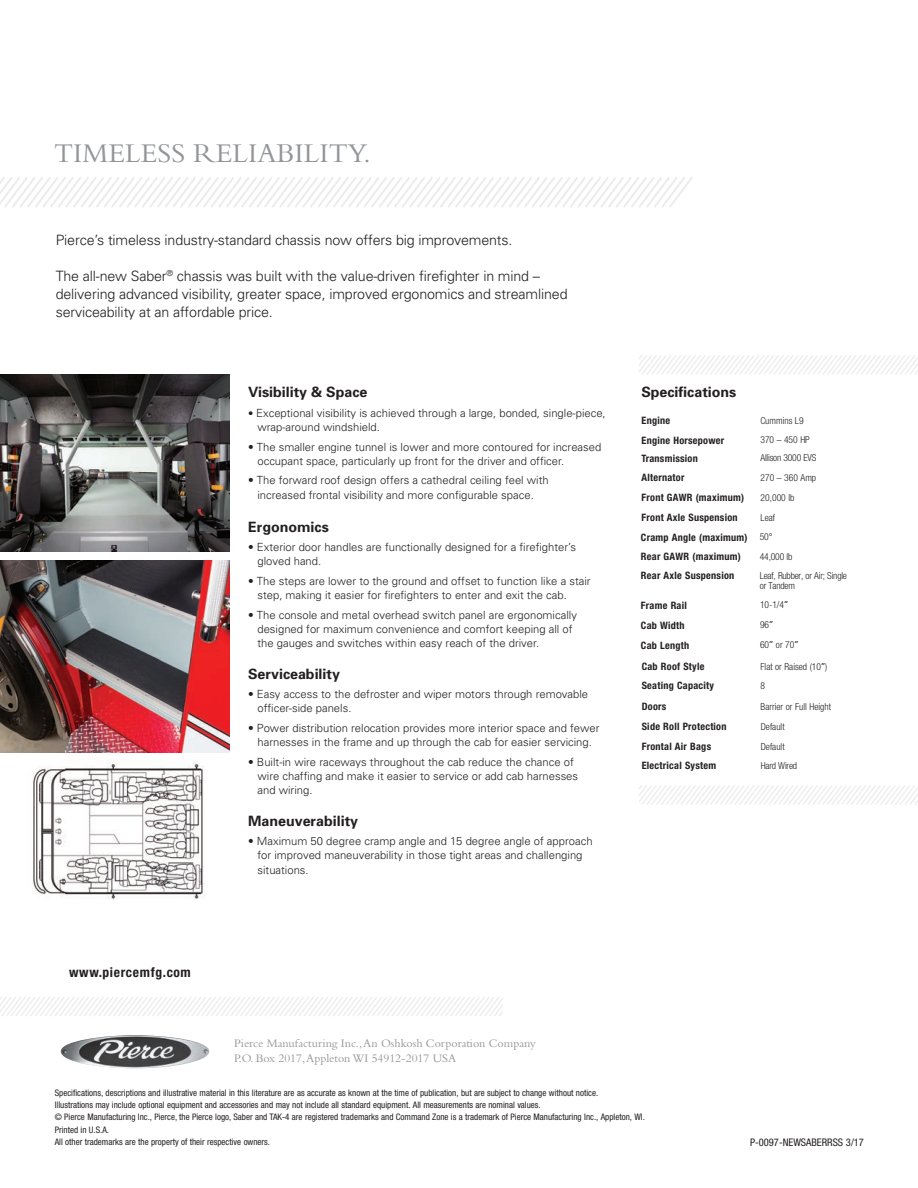
<style>
.page{position:relative;width:918px;height:1188px;background:#fff}
.page>*{position:absolute;margin:0;border:0;box-sizing:border-box;transform-origin:0 0}
.t1{font:28.2px "Bembo";color:#939598}
.t2{font:300 14.25px "Univers";letter-spacing:-.01em;color:#231f20}
.t3{font:700 14.25px "Univers";color:#231f20}
.t4{font:700 condensed 13.5px "Helvetica Neue";letter-spacing:.05em;color:#231f20}
.t5{font:12px "Bembo";color:#939598}
.t6{font:300 11.25px "Univers";color:#231f20}
.Head{font:condensed 10.5px "Helvetica Neue";color:#231f20}
.body_copy{font:700 condensed 10.2px "Helvetica Neue";letter-spacing:.025em;color:#231f20}
.body_copy-2{font:300 condensed 9.6px "Helvetica Neue";color:#231f20}
.body_copy-3{font:300 condensed 9.6px/10.2px "Helvetica Neue";letter-spacing:-.02em;color:#231f20}
.t7{font:condensed 9px/12px "Helvetica Neue";color:#231f20}
.s1{font-size:10.5px}
.s2{font-family:"Univers";font-weight:400}
</style>
<div class="page">
<img style="left:32px;top:763px;width:173px;height:136px">
<svg style="left:0;top:997px;width:503px;height:19px"></svg>
<svg style="left:639px;top:355px;width:279px;height:20px"></svg>
<svg style="left:639px;top:785px;width:279px;height:20px"></svg>
<img style="left:0;top:375px;width:230px;height:176px">
<img style="left:0;top:561px;width:230px;height:192px">
<img style="left:61px;top:1035px;width:148px;height:33px">
<svg style="left:0;top:177px;width:693px;height:30px"></svg>
<p class="t1" style="left:54px;top:137px;width:318px">TIMELESS RELIABILITY.</p>
<p class="t2" style="left:56px;top:231px;width:458px">Pierce’s timeless industry-standard chassis now offers big improvements.</p>
<p class="t2" style="left:56px;top:267px;width:486px">The all-new Saber<sup>®</sup> chassis was built with the value-driven firefighter in mind –</p>
<p class="t2" style="left:56px;top:285px;width:513px">delivering advanced visibility, greater space, improved ergonomics and streamlined</p>
<p class="t2" style="left:56px;top:303px;width:219px">serviceability at an affordable price.</p>
<p class="t3" style="left:248px;top:383px;width:121px">Visibility &amp; Space</p>
<p class="t6" style="left:248px;top:406px;width:359px"><span class="s1">•</span> Exceptional visibility is achieved through a large, bonded, single-piece,</p>
<p class="t6" style="left:257px;top:420px;width:124px">wrap-around windshield.</p>
<p class="t6" style="left:248px;top:440px;width:355px">• The smaller engine tunnel is lower and more contoured for increased</p>
<p class="t6" style="left:257px;top:454px;width:308px">occupant space, particularly up front for the driver and officer.</p>
<p class="t6" style="left:248px;top:474px;width:302px">• The forward roof design offers a cathedral ceiling feel with</p>
<p class="t6" style="left:257px;top:488px;width:278px">increased frontal visibility and more configurable space.</p>
<p class="t3" style="left:248px;top:518px;width:82px">Ergonomics</p>
<p class="t6" style="left:248px;top:540px;width:330px">• Exterior door handles are functionally designed for a firefighter’s</p>
<p class="t6" style="left:257px;top:555px;width:65px">gloved hand.</p>
<p class="t6" style="left:248px;top:574px;width:344px">• The steps are lower to the ground and offset to function like a stair</p>
<p class="t6" style="left:257px;top:588px;width:311px">step, making it easier for firefighters to enter and exit the cab.</p>
<p class="t6" style="left:248px;top:608px;width:330px">• The console and metal overhead switch panel are ergonomically</p>
<p class="t6" style="left:257px;top:622px;width:317px">designed for maximum convenience and comfort keeping all of</p>
<p class="t6" style="left:257px;top:636px;width:283px">the gauges and switches within easy reach of the driver.</p>
<p class="t3" style="left:248px;top:665px;width:93px">Serviceability</p>
<p class="t6" style="left:248px;top:687px;width:342px">• Easy access to the defroster and wiper motors through removable</p>
<p class="t6" style="left:257px;top:702px;width:95px">officer-side panels.</p>
<p class="t6" style="left:248px;top:721px;width:353px">• Power distribution relocation provides more interior space and fewer</p>
<p class="t6" style="left:257px;top:735px;width:336px">harnesses in the frame and up through the cab for easier servicing.</p>
<p class="t6" style="left:248px;top:755px;width:327px">• Built-in wire raceways throughout the cab reduce the chance of</p>
<p class="t6" style="left:257px;top:769px;width:322px">wire chaffing and make it easier to service or add cab harnesses</p>
<p class="t6" style="left:257px;top:783px;width:57px">and wiring.</p>
<p class="t3" style="left:248px;top:812px;width:112px">Maneuverability</p>
<p class="t6" style="left:248px;top:834px;width:346px">• Maximum 50 degree cramp angle and 15 degree angle of approach</p>
<p class="t6" style="left:257px;top:849px;width:327px">for improved maneuverability in those tight areas and challenging</p>
<p class="t6" style="left:257px;top:863px;width:53px">situations.</p>
<p class="t3" style="left:641px;top:383px;width:97px">Specifications</p>
<p class="body_copy" style="left:642px;top:414px;width:30px">Engine</p>
<p class="body_copy-2" style="left:760px;top:415px;width:45px">Cummins L9</p>
<p class="body_copy" style="left:642px;top:434px;width:84px">Engine Horsepower</p>
<p class="body_copy-2" style="left:760px;top:434px;width:51px">370 – 450 HP</p>
<p class="body_copy" style="left:642px;top:453px;width:58px">Transmission</p>
<p class="body_copy-3" style="left:760px;top:452px;width:57px">Allison 3000 EVS</p>
<p class="body_copy" style="left:642px;top:472px;width:44px">Alternator</p>
<p class="body_copy-2" style="left:761px;top:472px;width:57px">270 – 360 Amp</p>
<p class="body_copy" style="left:642px;top:492px;width:104px">Front GAWR (maximum)</p>
<p class="body_copy-2" style="left:761px;top:492px;width:35px">20,000 lb</p>
<p class="body_copy" style="left:642px;top:512px;width:98px">Front Axle Suspension</p>
<p class="body_copy-2" style="left:761px;top:512px;width:16px">Leaf</p>
<p class="body_copy" style="left:641px;top:531px;width:108px">Cramp Angle (maximum)</p>
<p class="body_copy-2" style="left:760px;top:532px;width:15px">50°</p>
<p class="body_copy" style="left:641px;top:550px;width:101px">Rear GAWR (maximum)</p>
<p class="body_copy-2" style="left:760px;top:551px;width:34px">44,000 lb</p>
<p class="body_copy" style="left:641px;top:570px;width:95px">Rear Axle Suspension</p>
<p class="body_copy-3" style="left:760px;top:570px;width:89px">Leaf, Rubber, or Air; Single or Tandem</p>
<p class="body_copy" style="left:641px;top:599px;width:47px">Frame Rail</p>
<p class="body_copy-2" style="left:760px;top:599px;width:30px">10-1/4<span class="s2">”</span></p>
<p class="body_copy" style="left:641px;top:619px;width:45px">Cab Width</p>
<p class="body_copy-2" style="left:760px;top:619px;width:15px">96<span class="s2">”</span></p>
<p class="body_copy" style="left:641px;top:639px;width:50px">Cab Length</p>
<p class="body_copy-2" style="left:760px;top:639px;width:40px">60<span class="s2">”</span> or 70<span class="s2">”</span></p>
<p class="body_copy" style="left:642px;top:660px;width:64px">Cab Roof Style</p>
<p class="body_copy-2" style="left:761px;top:661px;width:68px">Flat or Raised (10<span class="s2">”</span>)</p>
<p class="body_copy" style="left:642px;top:680px;width:74px">Seating Capacity</p>
<p class="body_copy-2" style="left:761px;top:680px;width:6px">8</p>
<p class="body_copy" style="left:642px;top:700px;width:26px">Doors</p>
<p class="body_copy-2" style="left:761px;top:701px;width:72px">Barrier or Full Height</p>
<p class="body_copy" style="left:642px;top:721px;width:86px">Side Roll Protection</p>
<p class="body_copy-2" style="left:761px;top:721px;width:25px">Default</p>
<p class="body_copy" style="left:642px;top:741px;width:71px">Frontal Air Bags</p>
<p class="body_copy-2" style="left:761px;top:741px;width:25px">Default</p>
<p class="body_copy" style="left:642px;top:759px;width:76px">Electrical System</p>
<p class="body_copy-3" style="left:761px;top:760px;width:38px">Hard Wired</p>
<p class="t4" style="left:69px;top:964px;width:123px">www.piercemfg.com</p>
<p class="t5" style="left:234px;top:1036px;width:303px">Pierce Manufacturing Inc., An Oshkosh Corporation Company</p>
<p class="t5" style="left:234px;top:1051px;width:224px">P.O. Box 2017, Appleton WI 54912-2017 USA</p>
<p class="t7" style="left:55px;top:1086px;width:545px">Specifications, descriptions and illustrative material in this literature are as accurate as known at the time of publication, but are subject to change without notice.<br>Illustrations may include optional equipment and accessories and may not include all standard equipment. All measurements are nominal values.</p>
<p class="t7" style="left:55px;top:1111px;width:592px">© Pierce Manufacturing Inc., Pierce, the Pierce logo, Saber and TAK-4 are registered trademarks and Command Zone is a trademark of Pierce Manufacturing Inc., Appleton, WI.</p>
<p class="t7" style="left:55px;top:1124px;width:217px">Printed in U.S.A.<br>All other trademarks are the property of their respective owners.</p>
<p class="Head" style="left:750px;top:1136px;width:115px">P-0097-NEWSABERRSS 3/17</p>
</div>
